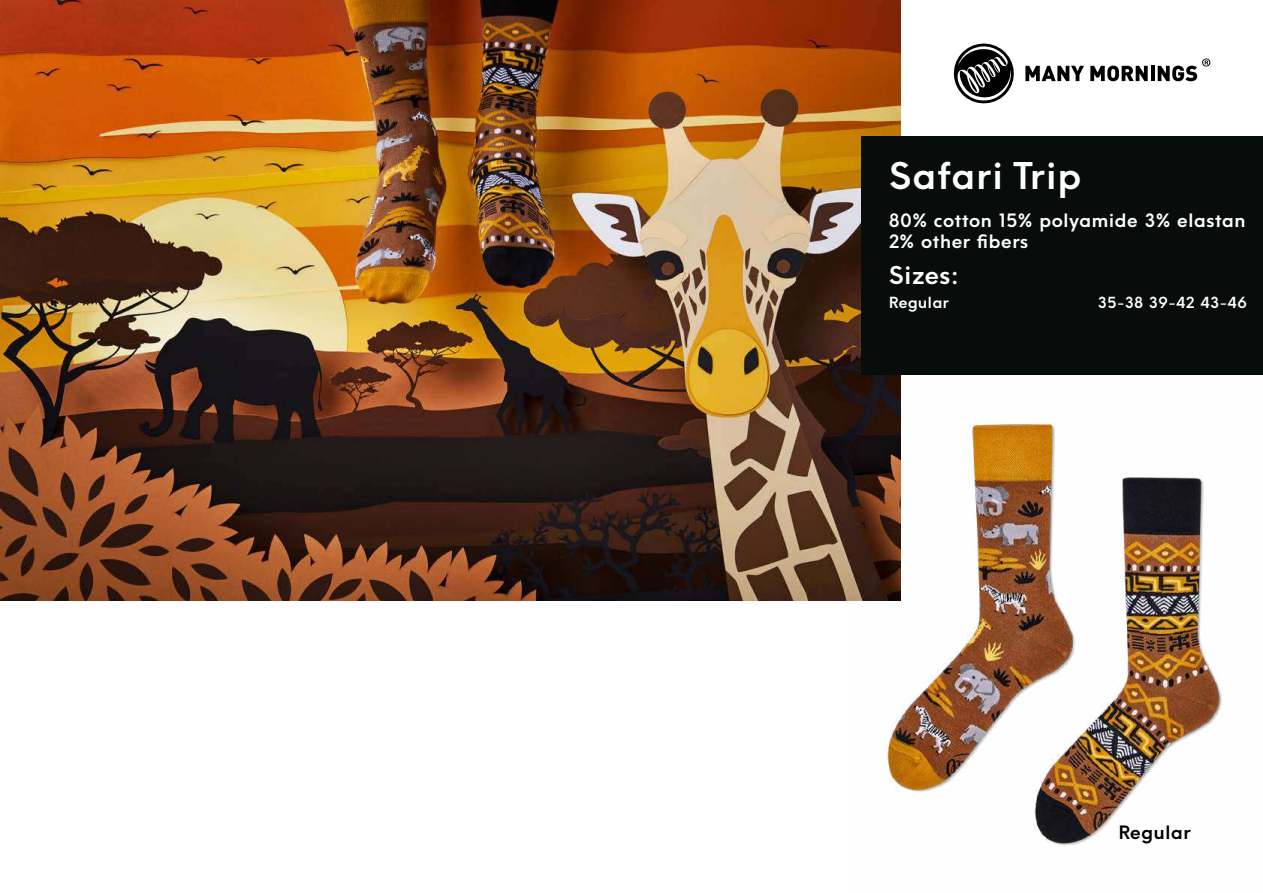
<style>
.page{position:relative;width:1263px;height:893px;background:#fff}
.page>*{position:absolute;margin:0;border:0;box-sizing:border-box;transform-origin:0 0}
.t1{font:600 36px "HK Explorer";color:#fff}
.t2{font:600 24px "HK Explorer";color:#fff}
.t3{font:600 18px/21.6px "HK Explorer";color:#fff}
.t4{font:600 18px "HK Explorer";color:#000}
.t5{font:600 15px "HK Explorer";color:#fff}
</style>
<div class="page">
<img style="left:0;top:0;width:900px;height:600px">
<img style="left:848px;top:374px;width:415px;height:472px">
<div style="left:861px;top:136px;width:402px;height:238px;background:#080c0b"></div>
<svg style="left:1025px;top:66px;width:59px;height:15px"></svg>
<svg style="left:1090px;top:66px;width:58px;height:15px"></svg>
<hr style="left:1151px;top:66px;width:3px;height:15px;background:#000">
<svg style="left:1158px;top:58px;width:52px;height:23px"></svg>
<svg style="left:953px;top:43px;width:61px;height:61px"></svg>
<h1 class="t1" style="left:889px;top:152px;width:194px">Safari Trip</h1>
<p class="t3" style="left:889px;top:210px;width:358px">80% cotton 15% polyamide 3% elastan<br>2% other fibers</p>
<h2 class="t2" style="left:889px;top:259px;width:72px">Sizes:</h2>
<p class="t5" style="left:889px;top:293px;width:62px">Regular</p>
<p class="t5" style="left:1098px;top:293px;width:151px">35-38 39-42 43-46</p>
<p class="t4" style="left:1118px;top:820px;width:74px">Regular</p>
</div>
